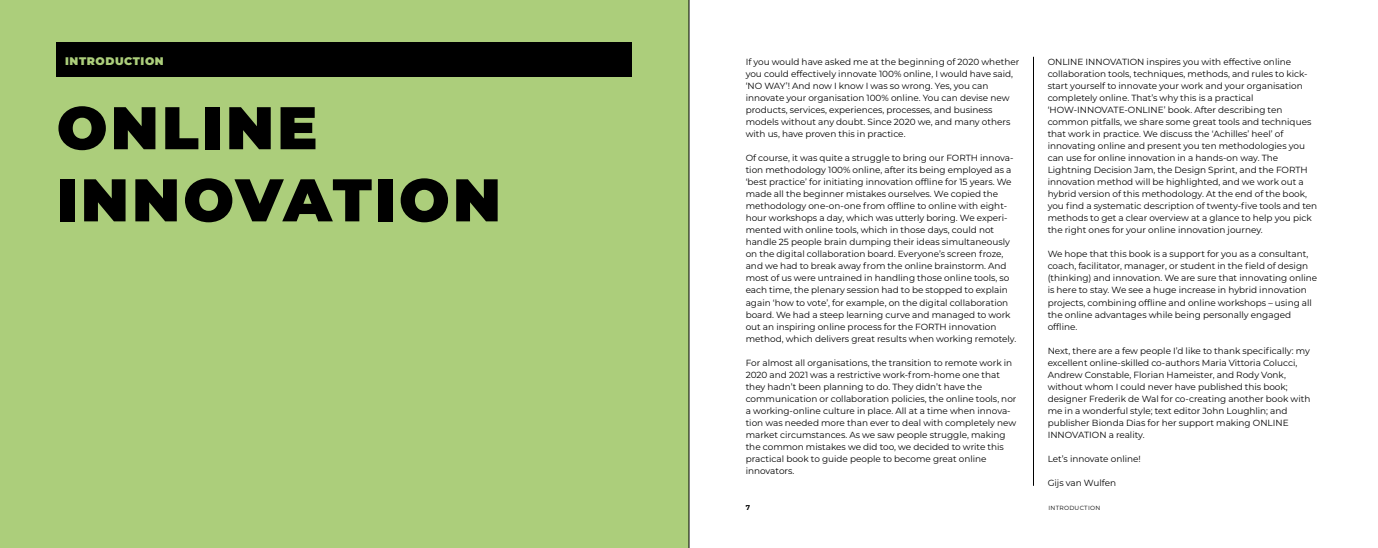
<style>
.page{position:relative;width:1378px;height:548px;background:#fff}
.page>*{position:absolute;margin:0;border:0;box-sizing:border-box;transform-origin:0 0}
.t1{font:900 60px/72px "Montserrat";letter-spacing:.05em;color:#000}
.t2{font:900 11px "Montserrat";letter-spacing:.05em;color:#acce7b}
.t3{font:8.9px/12px "Montserrat";color:#000}
.t4{font:700 7px "Montserrat";color:#000}
.t5{font:6px "Montserrat";letter-spacing:.05em;color:#000}
</style>
<div class="page">
<hr style="left:1033px;top:57px;width:1px;height:428px;background:#000">
<div style="left:0;top:0;width:689px;height:547px;background:#acce7b"></div>
<div style="left:57px;top:43px;width:575px;height:34px;background:#000"></div>
<hr style="left:689px;top:0;width:1px;height:547px;background:#000">
<p class="t2" style="left:65px;top:53px;width:100px">INTRODUCTION</p>
<h1 class="t1" style="left:57px;top:88px;width:446px">ONLINE<br>INNOVATION</h1>
<p class="t3" style="left:746px;top:56px;width:275px">If you would have asked me at the beginning of 2020 whether you could effectively innovate 100% online, I would have said, ‘NO WAY’! And now I know I was so wrong. Yes, you can innovate your organisation 100% online. You can devise new products, services, experiences, processes, and business models without any doubt. Since 2020 we, and many others with us, have proven this in practice.</p>
<p class="t3" style="left:746px;top:152px;width:272px">Of course, it was quite a struggle to bring our FORTH innova&shy;tion methodology 100% online, after its being employed as a ‘best practice’ for initiating innovation offline for 15 years. We made all the beginner mistakes ourselves. We copied the methodology one-on-one from offline to online with eight&shy;hour workshops a day, which was utterly boring. We experi&shy;mented with online tools, which in those days, could not handle 25 people brain dumping their ideas simultaneously on the digital collaboration board. Everyone’s screen froze, and we had to break away from the online brainstorm. And most of us were untrained in handling those online tools, so each time, the plenary session had to be stopped to explain again ‘how to vote’, for example, on the digital collaboration board. We had a steep learning curve and managed to work out an inspiring online process for the FORTH innovation method, which delivers great results when working remotely.</p>
<p class="t3" style="left:746px;top:356px;width:272px">For almost all organisations, the transition to remote work in 2020 and 2021 was a restrictive work-from-home one that they hadn’t been planning to do. They didn’t have the communication or collaboration policies, the online tools, nor a working-online culture in place. All at a time when innova&shy;tion was needed more than ever to deal with completely new market circumstances. As we saw people struggle, making the common mistakes we did too, we decided to write this practical book to guide people to become great online innovators.</p>
<p class="t3" style="left:1047px;top:56px;width:271px">ONLINE INNOVATION inspires you with effective online collaboration tools, techniques, methods, and rules to kick&shy;start yourself to innovate your work and your organisation completely online. That’s why this is a practical ‘HOW-INNOVATE-ONLINE’ book. After describing ten common pitfalls, we share some great tools and techniques that work in practice. We discuss the ‘Achilles’ heel’ of innovating online and present you ten methodologies you can use for online innovation in a hands-on way. The Lightning Decision Jam, the Design Sprint, and the FORTH innovation method will be highlighted, and we work out a hybrid version of this methodology. At the end of the book, you find a systematic description of twenty-five tools and ten methods to get a clear overview at a glance to help you pick the right ones for your online innovation journey.</p>
<p class="t3" style="left:1047px;top:248px;width:271px">We hope that this book is a support for you as a consultant, coach, facilitator, manager, or student in the field of design (thinking) and innovation. We are sure that innovating online is here to stay. We see a huge increase in hybrid innovation projects, combining offline and online workshops – using all the online advantages while being personally engaged offline.</p>
<p class="t3" style="left:1047px;top:344px;width:264px">Next, there are a few people I’d like to thank specifically: my excellent online-skilled co-authors Maria Vittoria Colucci, Andrew Constable, Florian Hameister, and Rody Vonk, without whom I could never have published this book; designer Frederik de Wal for co-creating another book with me in a wonderful style; text editor John Loughlin; and publisher Bionda Dias for her support making ONLINE INNOVATION a reality.</p>
<p class="t3" style="left:1047px;top:452px;width:95px">Let’s innovate online!</p>
<p class="t3" style="left:1047px;top:476px;width:70px">Gijs van Wulfen</p>
<p class="t4" style="left:746px;top:502px;width:6px">7</p>
<p class="t5" style="left:1048px;top:503px;width:53px">INTRODUCTION</p>
</div>
